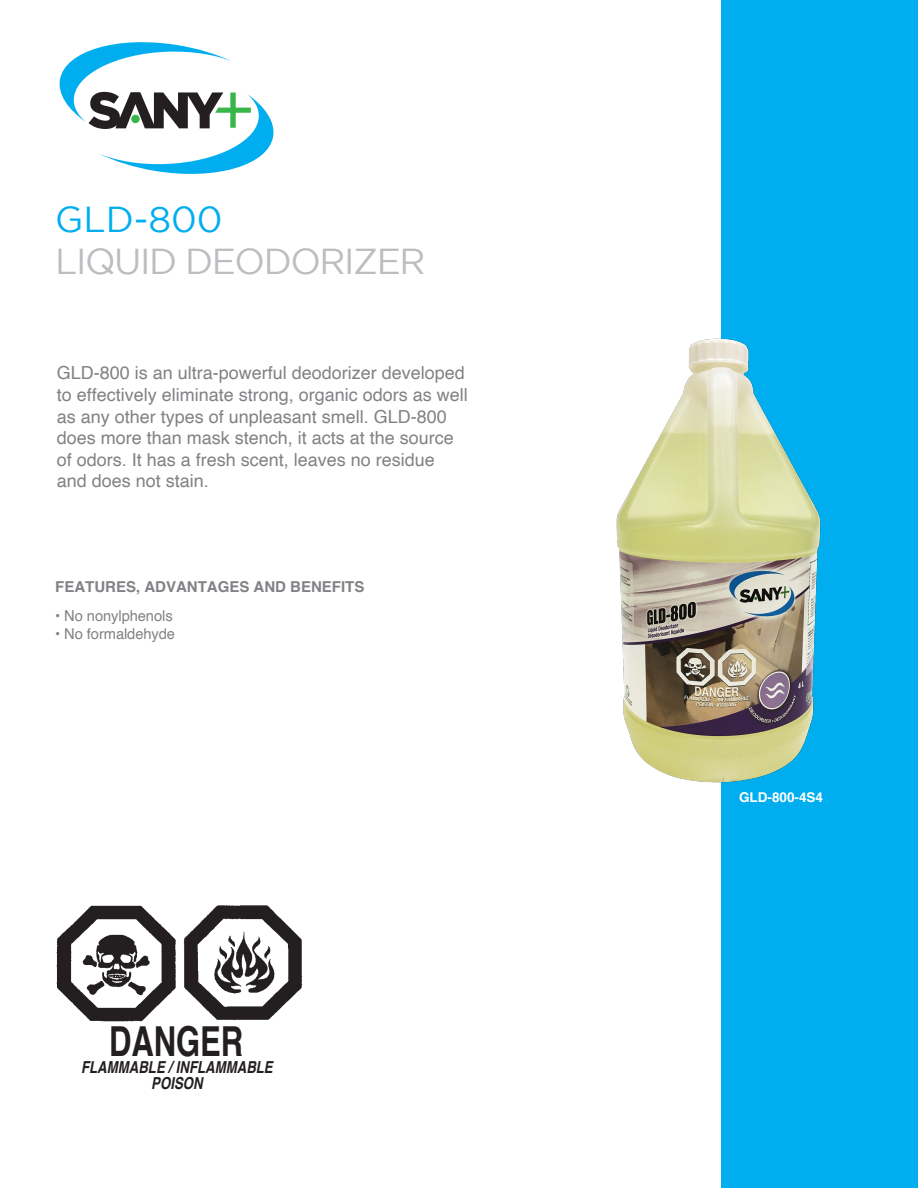
<style>
.page{position:relative;width:918px;height:1188px;background:#fff}
.page>*{position:absolute;margin:0;border:0;box-sizing:border-box;transform-origin:0 0}
.t1{font:700 41.25px "Helvetica";color:#231f20;scale:.75 1}
.t2{font:36px "Gotham";letter-spacing:-.04em;color:#bcbdc0}
.t3{font:36px "Gotham";color:#00aeef}
.t4{font:18px/21.6px "Helvetica";color:#808285}
.t5{font:italic 700 16.5px "Helvetica";color:#231f20;scale:.8 1}
.t6{font:15px "Helvetica";letter-spacing:-.005em;color:#808285}
.t7{font:700 15px "Helvetica";color:#808285}
.t8{font:700 13.5px "Helvetica";color:#fff}
</style>
<div class="page">
<div style="left:722px;top:0;width:196px;height:1188px;background:#00aeef"></div>
<svg style="left:60px;top:42px;width:213px;height:132px"></svg>
<img style="left:184px;top:905px;width:119px;height:116px">
<img style="left:56px;top:905px;width:128px;height:117px">
<img style="left:616px;top:326px;width:205px;height:467px">
<h2 class="t3" style="left:55px;top:199px;width:169px">GLD-800</h2>
<h2 class="t2" style="left:55px;top:241px;width:372px">LIQUID DEODORIZER</h2>
<p class="t4" style="left:57px;top:363px;width:413px">GLD-800 is an ultra-powerful deodorizer developed to effectively eliminate strong, organic odors as well as any other types of unpleasant smell. GLD-800 does more than mask stench, it acts at the source of odors. It has a fresh scent, leaves no residue and does not stain.</p>
<p class="t7" style="left:55px;top:575px;width:311px">FEATURES, ADVANTAGES AND BENEFITS</p>
<p class="t6" style="left:55px;top:604px;width:119px">• No nonylphenols</p>
<p class="t6" style="left:55px;top:622px;width:121px">• No formaldehyde</p>
<h1 class="t1" style="left:109px;top:1008px;width:181px">DANGER</h1>
<p class="t5" style="left:81px;top:1057px;width:241px">FLAMMABLE / INFLAMMABLE</p>
<p class="t5" style="left:151px;top:1073px;width:66px">POISON</p>
<p class="t8" style="left:739px;top:786px;width:86px">GLD-800-4S4</p>
</div>
